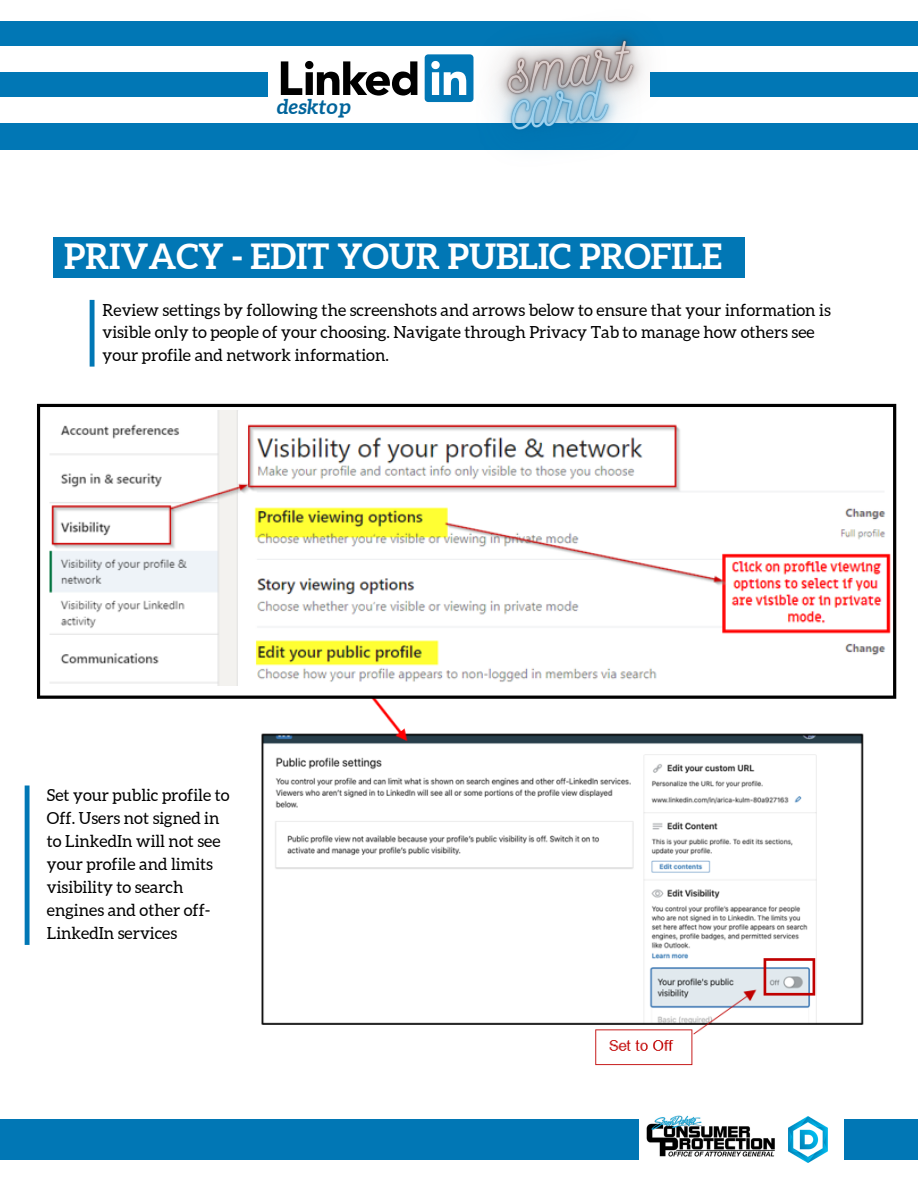
<style>
.page{position:relative;width:918px;height:1188px;background:#fff}
.page>*{position:absolute;margin:0;border:0;box-sizing:border-box;transform-origin:0 0}
.t1{font:700 34.65px "Aleo";color:#fff}
.t2{font:italic 700 20.55px "Aleo";color:#01649b}
.t3{font:16.65px/23px "Aleo";color:#000}
</style>
<div class="page">
<div style="left:0;top:1120px;width:918px;height:40px;background:#0177b5"></div>
<img style="left:640px;top:1115px;width:145px;height:45px">
<div style="left:785px;top:1114px;width:58px;height:58px;background:#fff"></div>
<img style="left:788px;top:1117px;width:40px;height:46px">
<div style="left:53px;top:238px;width:692px;height:40px;background:#0177b5"></div>
<img style="left:261px;top:699px;width:603px;height:367px">
<svg style="left:90px;top:300px;width:5px;height:67px"></svg>
<svg style="left:25px;top:786px;width:5px;height:159px"></svg>
<svg style="left:37px;top:404px;width:859px;height:295px"></svg>
<div style="left:0;top:123px;width:918px;height:27px;background:#0177b5"></div>
<div style="left:0;top:22px;width:918px;height:24px;background:#0177b5"></div>
<img style="left:426px;top:21px;width:266px;height:109px">
<div style="left:650px;top:72px;width:268px;height:24px;background:#0177b5"></div>
<div style="left:0;top:72px;width:268px;height:24px;background:#0177b5"></div>
<svg style="left:281px;top:61px;width:136px;height:35px"></svg>
<div style="left:425px;top:54px;width:48px;height:48px;background:#0177b5;border-radius:4px"></div>
<svg style="left:431px;top:61px;width:35px;height:34px"></svg>
<p class="t2" style="left:277px;top:94px;width:76px">desktop</p>
<p class="t1" style="left:64px;top:237px;width:659px">PRIVACY - EDIT YOUR PUBLIC PROFILE</p>
<p class="t3" style="left:102px;top:298px;width:730px">Review settings by following the screenshots and arrows below to ensure that your information is visible only to people of your choosing. Navigate through Privacy Tab to manage how others see your profile and network information.</p>
<p class="t3" style="left:47px;top:784px;width:184px">Set your public profile to<br>Off. Users not signed in to LinkedIn will not see your profile and limits visibility to search engines and other off-<br>LinkedIn services</p>
</div>
